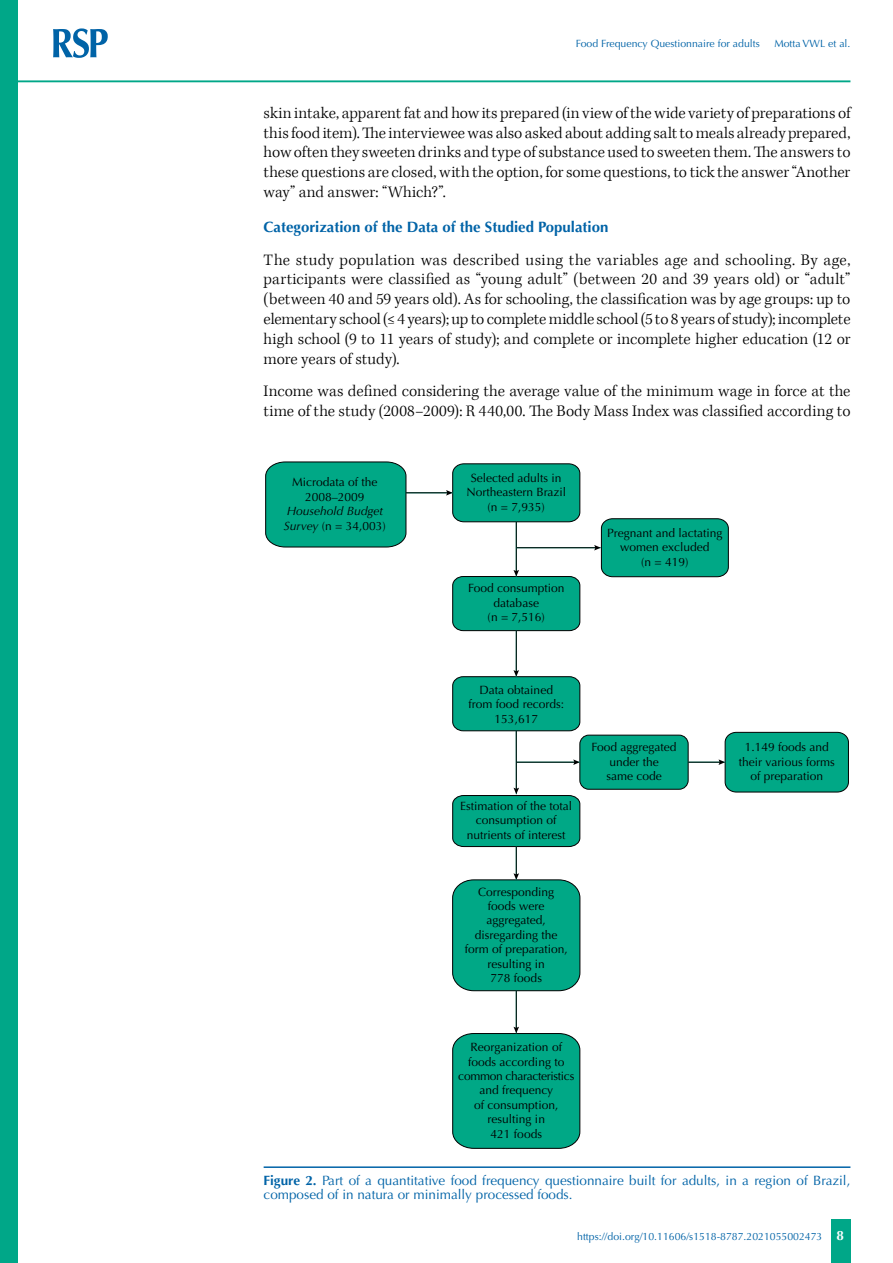
<style>
.page{position:relative;width:893px;height:1263px;background:#fff}
.page>*{position:absolute;margin:0;border:0;box-sizing:border-box;transform-origin:0 0}
.t1{font:300 16.5px/19.8px "Kepler Std";letter-spacing:.005em;color:#000;text-align:justify}
.t2{font:700 15px "Optima";color:#0063a7}
.t3{font:13.5px/14.2px "Optima";color:#0063a7}
.t4{font:700 13.5px "Optima";color:#fff}
.t5{font:12px/14.4px "Optima";color:#000;text-align:center}
.t6{font:italic 12px/14.4px "Optima";color:#000}
.t7{font:10.5px "Optima";color:#0063a7}
.s1{font-style:normal}
.s2{font-weight:700}
</style>
<div class="page">
<div style="left:831px;top:1220px;width:20px;height:43px;background:#00a788"></div>
<div style="left:0;top:0;width:18px;height:1263px;background:#00a788"></div>
<svg style="left:53px;top:28px;width:55px;height:30px"></svg>
<hr style="left:18px;top:80px;width:832px;height:2px;background:#00a788">
<hr style="left:264px;top:1166px;width:586px;height:2px;background:#0063a7">
<svg style="left:265px;top:462px;width:142px;height:86px;background:#07a585"></svg>
<hr style="left:406px;top:492px;width:42px;height:1px;background:#000">
<svg style="left:446px;top:463px;width:135px;height:59px;background:#10a688"></svg>
<hr style="left:516px;top:522px;width:1px;height:50px;background:#000">
<svg style="left:452px;top:570px;width:129px;height:61px;background:#1daa8d"></svg>
<hr style="left:516px;top:991px;width:1px;height:38px;background:#000">
<svg style="left:452px;top:1027px;width:129px;height:122px;background:#12a98a"></svg>
<hr style="left:516px;top:547px;width:80px;height:1px;background:#000">
<svg style="left:594px;top:518px;width:135px;height:59px;background:#10a688"></svg>
<hr style="left:516px;top:631px;width:1px;height:41px;background:#000">
<svg style="left:452px;top:670px;width:129px;height:61px;background:#1dab8e"></svg>
<div style="left:580px;top:735px;width:108px;height:54px;background:#00a886;border-radius:9px"></div>
<div style="left:579px;top:735px;width:109px;height:55px;border:1px solid #000;border-radius:9px"></div>
<hr style="left:516px;top:762px;width:59px;height:1px;background:#000">
<svg style="left:573px;top:759px;width:7px;height:6px"></svg>
<hr style="left:688px;top:762px;width:33px;height:1px;background:#000">
<svg style="left:718px;top:732px;width:131px;height:61px;background:#11a688"></svg>
<hr style="left:516px;top:731px;width:1px;height:59px;background:#000">
<svg style="left:452px;top:788px;width:129px;height:203px"></svg>
<p class="t7" style="left:576px;top:37px;width:185px">Food Frequency Questionnaire for adults</p>
<p class="t7" style="left:774px;top:37px;width:78px">Motta VWL et al.</p>
<p class="t1" style="left:264px;top:103px;width:588px">skin intake, apparent fat and how its prepared (in view of the wide variety of preparations of this food item). The interviewee was also asked about adding salt to meals already prepared, how often they sweeten drinks and type of substance used to sweeten them. The answers to these questions are closed, with the option, for some questions, to tick the answer “Another way” and answer: “Which?”.</p>
<p class="t2" style="left:264px;top:218px;width:346px">Categorization of the Data of the Studied Population</p>
<p class="t1" style="left:264px;top:250px;width:588px">The study population was described using the variables age and schooling. By age, participants were classified as “young adult” (between 20 and 39 years old) or “adult” (between 40 and 59 years old). As for schooling, the classification was by age groups: up to elementary school (≤ 4 years); up to complete middle school (5 to 8 years of study); incomplete high school (9 to 11 years of study); and complete or incomplete higher education (12 or more years of study).</p>
<p class="t1" style="left:264px;top:382px;width:588px">Income was defined considering the average value of the minimum wage in force at the time of the study (2008–2009): R 440,00. The Body Mass Index was classified according to</p>
<p class="t5" style="left:292px;top:475px;width:87px">Microdata of the<br>2008–2009</p>
<p class="t6" style="left:284px;top:504px;width:103px">Household Budget<br>Survey <span class="s1">(n = 34,003)</span></p>
<p class="t5" style="left:466px;top:471px;width:101px">Selected adults in<br>Northeastern Brazil (n = 7,935)</p>
<p class="t5" style="left:468px;top:581px;width:98px">Food consumption database<br>(n = 7,516)</p>
<p class="t5" style="left:607px;top:526px;width:117px">Pregnant and lactating women excluded<br>(n = 419)</p>
<p class="t5" style="left:469px;top:683px;width:97px">Data obtained from food records:<br>153,617</p>
<p class="t5" style="left:460px;top:799px;width:114px">Estimation of the total consumption of nutrients of interest</p>
<p class="t5" style="left:465px;top:884px;width:105px">Corresponding foods were aggregated, disregarding the form of preparation, resulting in<br>778 foods</p>
<p class="t5" style="left:592px;top:740px;width:86px">Food aggregated under the<br>same code</p>
<p class="t5" style="left:458px;top:1040px;width:118px">Reorganization of foods according to common characteristics and frequency<br>of consumption, resulting in<br>421 foods</p>
<p class="t5" style="left:739px;top:740px;width:97px">1.149 foods and their various forms of preparation</p>
<p class="t3" style="left:264px;top:1173px;width:588px"><span class="s2">Figure 2.</span> Part of a quantitative food frequency questionnaire built for adults, in a region of Brazil, composed of in natura or minimally processed foods.</p>
<p class="t7" style="left:577px;top:1230px;width:247px">https://doi.org/10.11606/s1518-8787.2021055002473</p>
<p class="t4" style="left:836px;top:1227px;width:9px">8</p>
</div>
